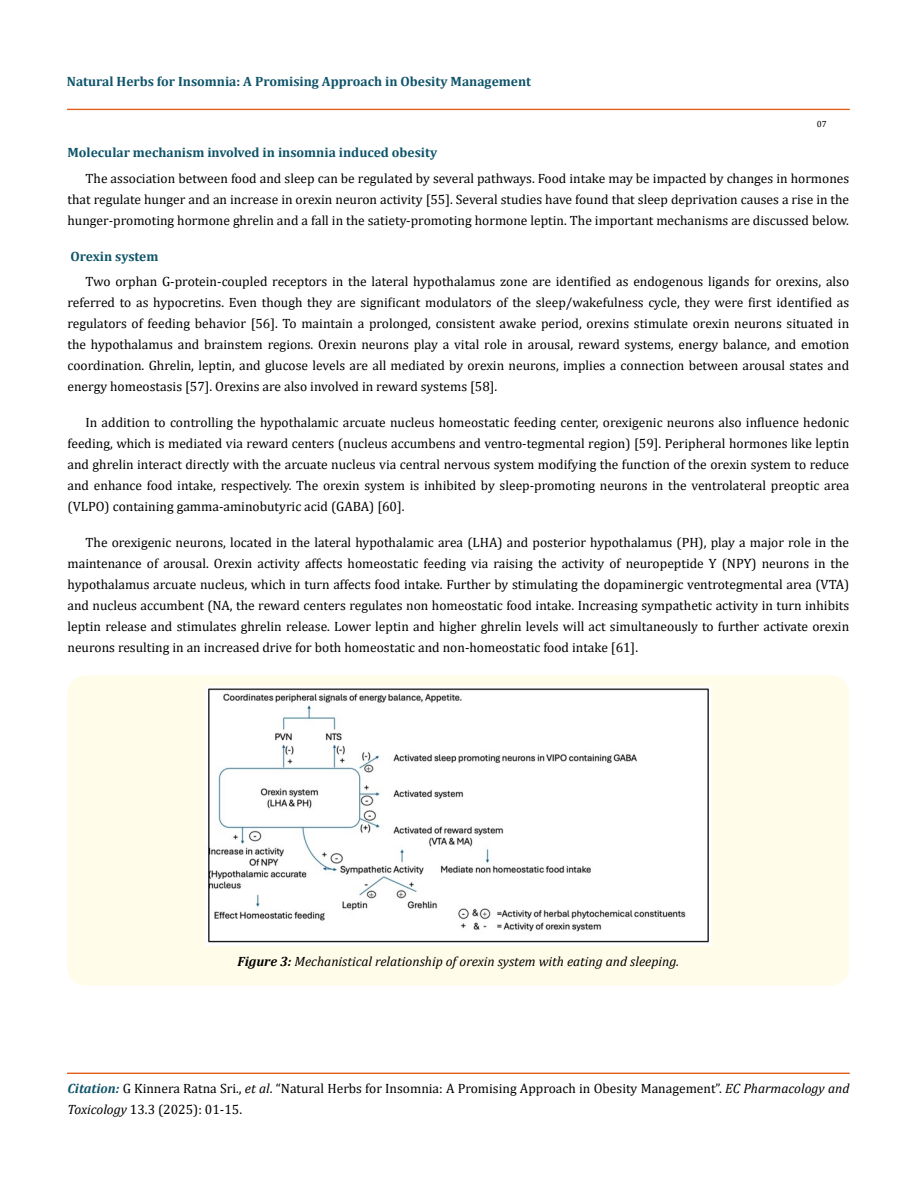
<style>
.page{position:relative;width:917px;height:1188px;background:#fff}
.page>*{position:absolute;margin:0;border:0;box-sizing:border-box;transform-origin:0 0}
.t1{font:13.5px/21px "Cambria";color:#000;text-align:justify}
.t2{font:700 13.5px "Cambria";color:#0e546a}
.t3{font:italic 13.5px "Cambria";color:#000}
.t4{font:9px "Cambria";color:#000}
.s1{font-weight:700}
.s2{font-weight:700;font-style:italic;color:#0e546a}
.s3{font-style:italic}
</style>
<div class="page">
<div style="left:67px;top:109px;width:782px;height:1px;border:1px solid #e05d1a"></div>
<div style="left:67px;top:1073px;width:782px;height:1px;border:1px solid #e05d1a"></div>
<div style="left:67px;top:675px;width:782px;height:310px;background:#fffde9;border-radius:18px"></div>
<img style="left:205px;top:686px;width:506px;height:260px">
<p class="t2" style="left:67px;top:72px;width:466px">Natural Herbs for Insomnia: A Promising Approach in Obesity Management</p>
<p class="t4" style="left:816px;top:118px;width:11px">07</p>
<p class="t2" style="left:68px;top:143px;width:371px">Molecular mechanism involved in insomnia induced obesity</p>
<p class="t1" style="left:68px;top:167px;width:783px;text-indent:18px">The association between food and sleep can be regulated by several pathways. Food intake may be impacted by changes in hormones that regulate hunger and an increase in orexin neuron activity [55]. Several studies have found that sleep deprivation causes a rise in the hunger-promoting hormone ghrelin and a fall in the satiety-promoting hormone leptin. The important mechanisms are discussed below.</p>
<p class="t2" style="left:70px;top:246px;width:89px">Orexin system</p>
<p class="t1" style="left:68px;top:271px;width:783px;text-indent:18px">Two orphan G-protein-coupled receptors in the lateral hypothalamus zone are identified as endogenous ligands for orexins, also referred to as hypocretins. Even though they are significant modulators of the sleep/wakefulness cycle, they were first identified as regulators of feeding behavior [56]. To maintain a prolonged, consistent awake period, orexins stimulate orexin neurons situated in the hypothalamus and brainstem regions. Orexin neurons play a vital role in arousal, reward systems, energy balance, and emotion coordination. Ghrelin, leptin, and glucose levels are all mediated by orexin neurons, implies a connection between arousal states and energy homeostasis [57]. Orexins are also involved in reward systems [58].</p>
<p class="t1" style="left:68px;top:412px;width:783px;text-indent:18px">In addition to controlling the hypothalamic arcuate nucleus homeostatic feeding center, orexigenic neurons also influence hedonic feeding, which is mediated via reward centers (nucleus accumbens and ventro-tegmental region) [59]. Peripheral hormones like leptin and ghrelin interact directly with the arcuate nucleus via central nervous system modifying the function of the orexin system to reduce and enhance food intake, respectively. The orexin system is inhibited by sleep-promoting neurons in the ventrolateral preoptic area (VLPO) containing gamma-aminobutyric acid (GABA) [60].</p>
<p class="t1" style="left:68px;top:532px;width:783px;text-indent:18px">The orexigenic neurons, located in the lateral hypothalamic area (LHA) and posterior hypothalamus (PH), play a major role in the maintenance of arousal. Orexin activity affects homeostatic feeding via raising the activity of neuropeptide Y (NPY) neurons in the hypothalamus arcuate nucleus, which in turn affects food intake. Further by stimulating the dopaminergic ventrotegmental area (VTA) and nucleus accumbent (NA, the reward centers regulates non homeostatic food intake. Increasing sympathetic activity in turn inhibits leptin release and stimulates ghrelin release. Lower leptin and higher ghrelin levels will act simultaneously to further activate orexin neurons resulting in an increased drive for both homeostatic and non-homeostatic food intake [61].</p>
<p class="t3" style="left:237px;top:952px;width:443px"><span class="s1">Figure 3:</span> Mechanistical relationship of orexin system with eating and sleeping.</p>
<p class="t1" style="left:68px;top:1078px;width:783px"><span class="s2">Citation:</span> G Kinnera Ratna Sri., <span class="s3">et al</span>. “Natural Herbs for Insomnia: A Promising Approach in Obesity Management”. <span class="s3">EC Pharmacology and<br>Toxicology</span> 13.3 (2025): 01-15.</p>
</div>
